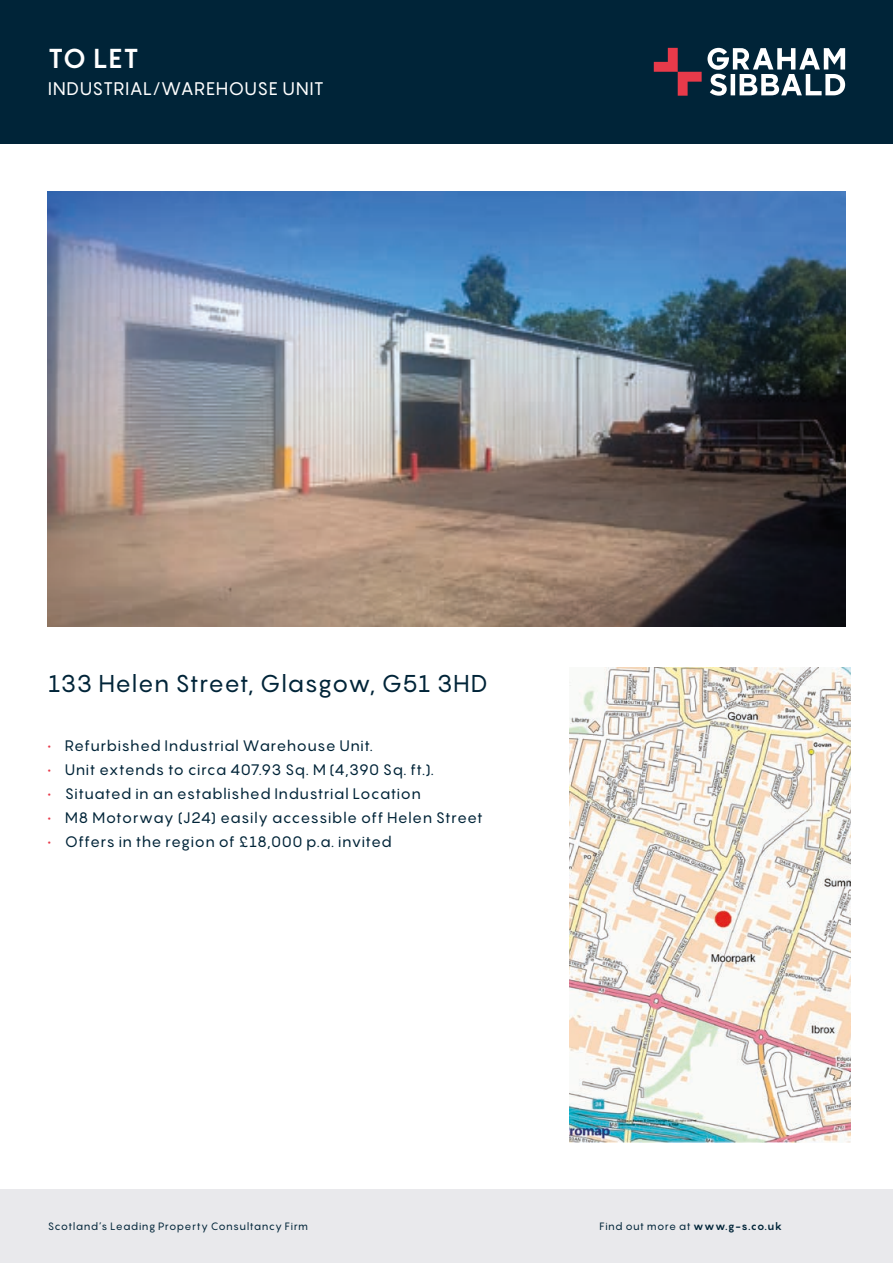
<style>
.page{position:relative;width:893px;height:1263px;background:#fff}
.page>*{position:absolute;margin:0;border:0;box-sizing:border-box;transform-origin:0 0}
.t1{font:700 27px "Pangram";color:#fff}
.t2{font:24px "Pangram";letter-spacing:.005em;color:#002438}
.t3{font:18px "Pangram";letter-spacing:.02em;color:#fff}
.t4{font:15px "Pangram";letter-spacing:.025em;color:#002438}
.t5{font:10.5px "Pangram";letter-spacing:.045em;color:#002438}
.s1{color:#e83a4a}
.s2{font-weight:700}
</style>
<div class="page">
<div style="left:0;top:1189px;width:893px;height:74px;background:#e9e9ec"></div>
<div style="left:0;top:0;width:893px;height:144px;background:#002438"></div>
<svg style="left:654px;top:48px;width:191px;height:48px"></svg>
<img style="left:48px;top:191px;width:797px;height:435px">
<img style="left:570px;top:668px;width:280px;height:474px">
<h1 class="t1" style="left:48px;top:41px;width:92px">TO LET</h1>
<p class="t3" style="left:48px;top:77px;width:277px">INDUSTRIAL/WAREHOUSE UNIT</p>
<h2 class="t2" style="left:48px;top:668px;width:441px">133 Helen Street, Glasgow, G51 3HD</h2>
<p class="t4" style="left:48px;top:736px;width:327px"><span class="s1">•</span> Refurbished Industrial Warehouse Unit.</p>
<p class="t4" style="left:48px;top:760px;width:388px"><span class="s1">•</span> Unit extends to circa 407.93 Sq. M (4,390 Sq. ft.).</p>
<p class="t4" style="left:48px;top:784px;width:374px"><span class="s1">•</span> Situated in an established Industrial Location</p>
<p class="t4" style="left:48px;top:808px;width:436px"><span class="s1">•</span> M8 Motorway (J24) easily accessible off Helen Street</p>
<p class="t4" style="left:48px;top:832px;width:346px"><span class="s1">•</span> Offers in the region of £18,000 p.a. invited</p>
<p class="t5" style="left:48px;top:1220px;width:262px">Scotland’s Leading Property Consultancy Firm</p>
<p class="t5" style="left:600px;top:1220px;width:184px">Find out more at <span class="s2">www.g-s.co.uk</span></p>
</div>
